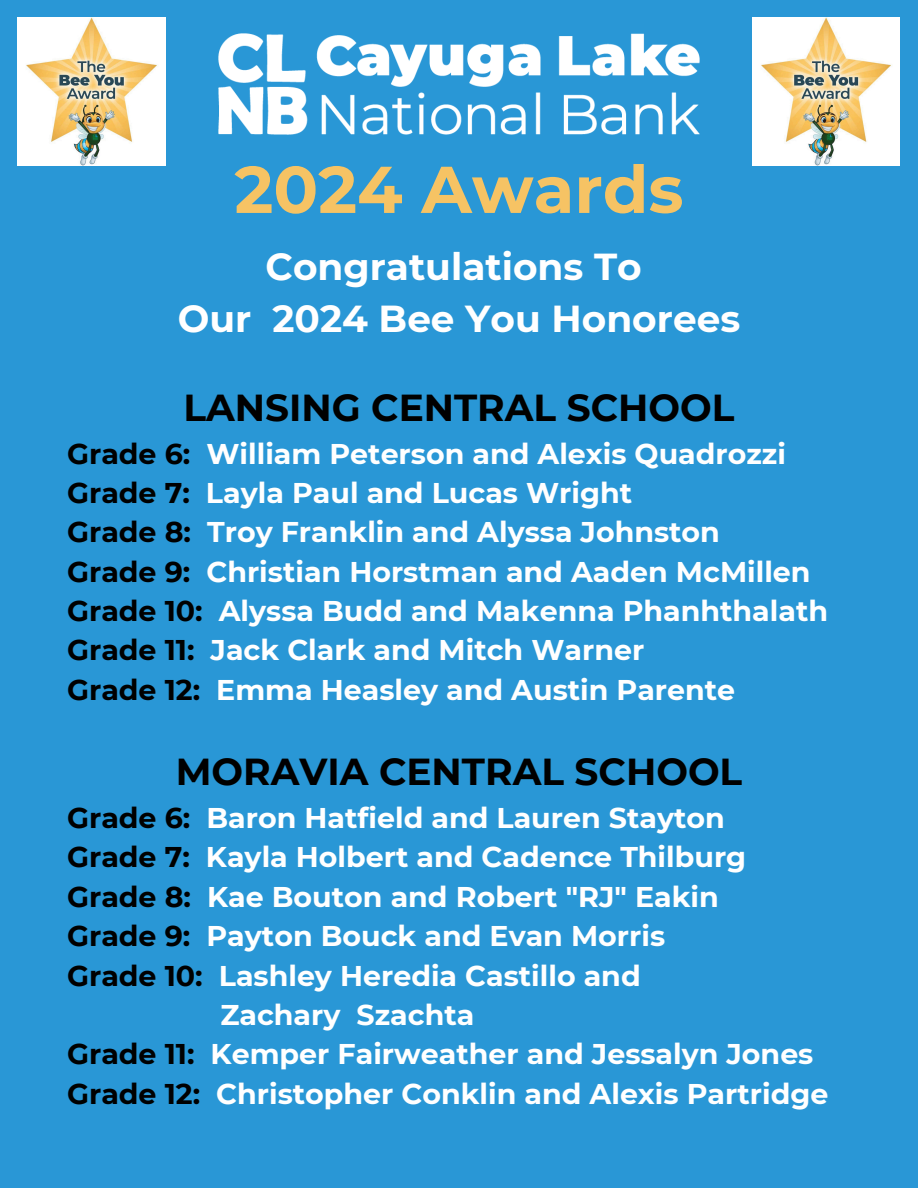
<style>
.page{position:relative;width:918px;height:1188px;background:#2997d6}
.page>*{position:absolute;margin:0;border:0;box-sizing:border-box;transform-origin:0 0}
.t1{font:700 66px "Montserrat";color:#f6c364}
.t2{font:700 37.5px "Montserrat";color:#000}
.t3{font:700 37.5px/51.8px "Montserrat";color:#fff;text-align:center}
.t4{font:700 28.5px "Montserrat";color:#fff}
.s1{color:#000}
</style>
<div class="page">
<img style="left:18px;top:18px;width:147px;height:147px">
<img style="left:219px;top:34px;width:480px;height:101px">
<img style="left:752px;top:18px;width:148px;height:147px">
<p class="t1" style="left:234px;top:149px;width:451px">2024 Awards</p>
<p class="t3" style="left:178px;top:241px;width:564px">Congratulations To<br>Our 2024 Bee You Honorees</p>
<h1 class="t2" style="left:183px;top:384px;width:552px">LANSING CENTRAL SCHOOL</h1>
<p class="t4" style="left:67px;top:436px;width:720px"><span class="s1">Grade 6:</span> William Peterson and Alexis Quadrozzi</p>
<h2 class="t4" style="left:67px;top:475px;width:567px"><span class="s1">Grade 7:</span> Layla Paul and Lucas Wright</h2>
<p class="t4" style="left:67px;top:515px;width:654px"><span class="s1">Grade 8:</span> Troy Franklin and Alyssa Johnston</p>
<p class="t4" style="left:67px;top:554px;width:745px"><span class="s1">Grade 9:</span> Christian Horstman and Aaden McMillen</p>
<p class="t4" style="left:67px;top:593px;width:763px"><span class="s1">Grade 10:</span> Alyssa Budd and Makenna Phanhthalath</p>
<p class="t4" style="left:67px;top:633px;width:579px"><span class="s1">Grade 11:</span> Jack Clark and Mitch Warner</p>
<p class="t4" style="left:67px;top:672px;width:670px"><span class="s1">Grade 12:</span> Emma Heasley and Austin Parente</p>
<p class="t2" style="left:176px;top:749px;width:568px">MORAVIA CENTRAL SCHOOL</p>
<p class="t4" style="left:67px;top:800px;width:659px"><span class="s1">Grade 6:</span> Baron Hatfield and Lauren Stayton</p>
<p class="t4" style="left:67px;top:840px;width:681px"><span class="s1">Grade 7:</span> Kayla Holbert and Cadence Thilburg</p>
<p class="t4" style="left:67px;top:879px;width:653px"><span class="s1">Grade 8:</span> Kae Bouton and Robert "RJ" Eakin</p>
<p class="t4" style="left:67px;top:919px;width:600px"><span class="s1">Grade 9:</span> Payton Bouck and Evan Morris</p>
<p class="t4" style="left:67px;top:958px;width:575px"><span class="s1">Grade 10:</span> Lashley Heredia Castillo and</p>
<p class="t4" style="left:220px;top:997px;width:256px">Zachary Szachta</p>
<p class="t4" style="left:67px;top:1037px;width:748px"><span class="s1">Grade 11:</span> Kemper Fairweather and Jessalyn Jones</p>
<p class="t4" style="left:67px;top:1076px;width:763px"><span class="s1">Grade 12:</span> Christopher Conklin and Alexis Partridge</p>
</div>
